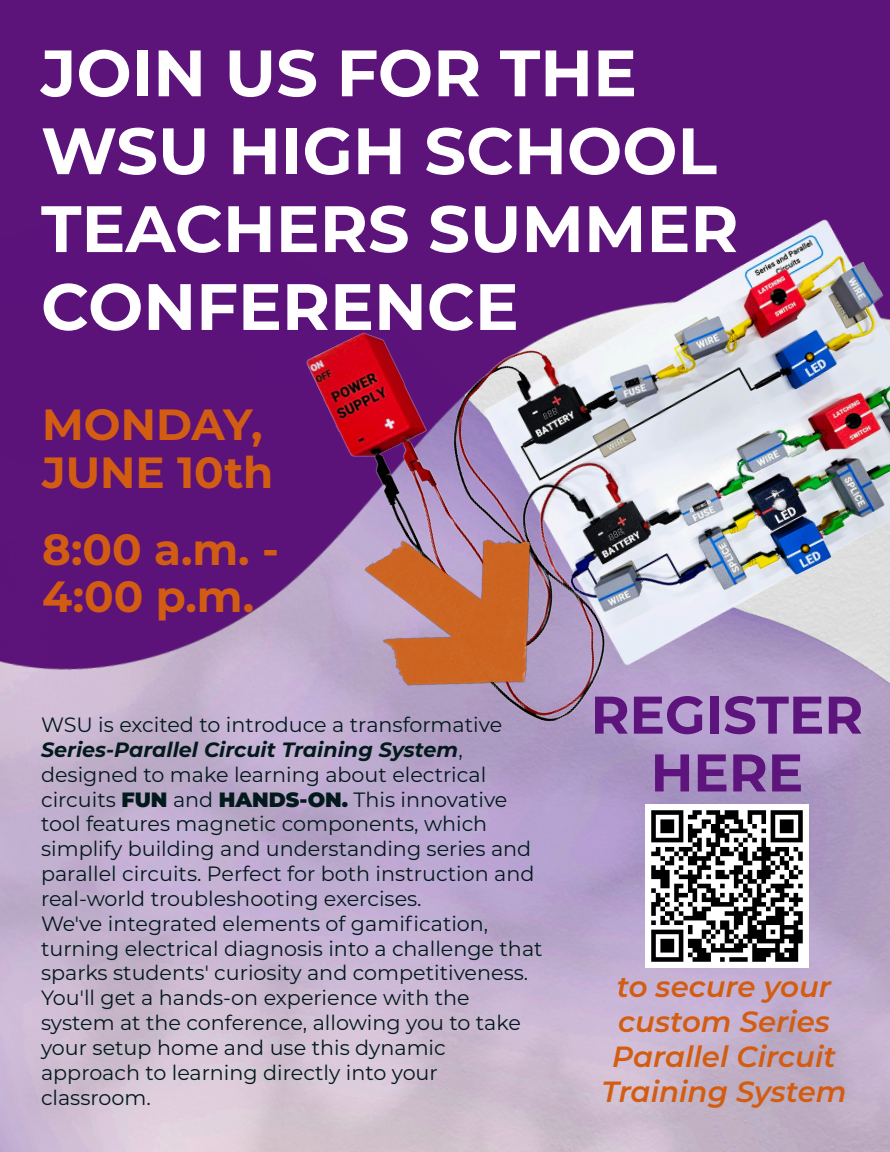
<style>
.page{position:relative;width:890px;height:1152px;background:#fff}
.page>*{position:absolute;margin:0;border:0;box-sizing:border-box;transform-origin:0 0}
.t1{font:700 65.6px/78px "Montserrat";color:#fff}
.t2{font:700 52.8px/58px "Montserrat";color:#5d147c;text-align:center}
.t3{font:700 43.6px/47.6px "Montserrat";color:#d25d12}
.t4{font:italic 600 29.2px/35.2px "Montserrat";color:#d25d12;text-align:center}
.t5{font:20.8px/24.8px "Montserrat";color:#021a1c}
.s1{font-weight:700;font-style:italic}
.s2{font-weight:900}
</style>
<div class="page">
<img style="left:0;top:0;width:890px;height:778px">
<img style="left:292px;top:109px;width:598px;height:651px">
<img style="left:324px;top:473px;width:270px;height:269px">
<img style="left:651px;top:810px;width:152px;height:152px">
<h1 class="t1" style="left:41px;top:31px;width:699px">JOIN US FOR THE<br>WSU HIGH SCHOOL<br>TEACHERS SUMMER<br>CONFERENCE</h1>
<h3 class="t3" style="left:42px;top:399px;width:233px">MONDAY,<br>JUNE 10th</h3>
<h3 class="t3" style="left:42px;top:523px;width:238px">8:00 a.m. -<br>4:00 p.m.</h3>
<p class="t5" style="left:41px;top:712px;width:503px">WSU is excited to introduce a transformative <span class="s1">Series-Parallel Circuit Training System</span>, designed to make learning about electrical circuits <span class="s2">FUN</span> and <span class="s2">HANDS-ON.</span> This innovative tool features magnetic components, which simplify building and understanding series and parallel circuits. Perfect for both instruction and real-world troubleshooting exercises.<br>We've integrated elements of gamification, turning electrical diagnosis into a challenge that sparks students' curiosity and competitiveness.<br>You'll get a hands-on experience with the system at the conference, allowing you to take your setup home and use this dynamic approach to learning directly into your classroom.</p>
<h2 class="t2" style="left:591px;top:683px;width:274px">REGISTER<br>HERE</h2>
<h3 class="t4" style="left:601px;top:968px;width:247px">to secure your custom Series<br>Parallel Circuit<br>Training System</h3>
</div>
